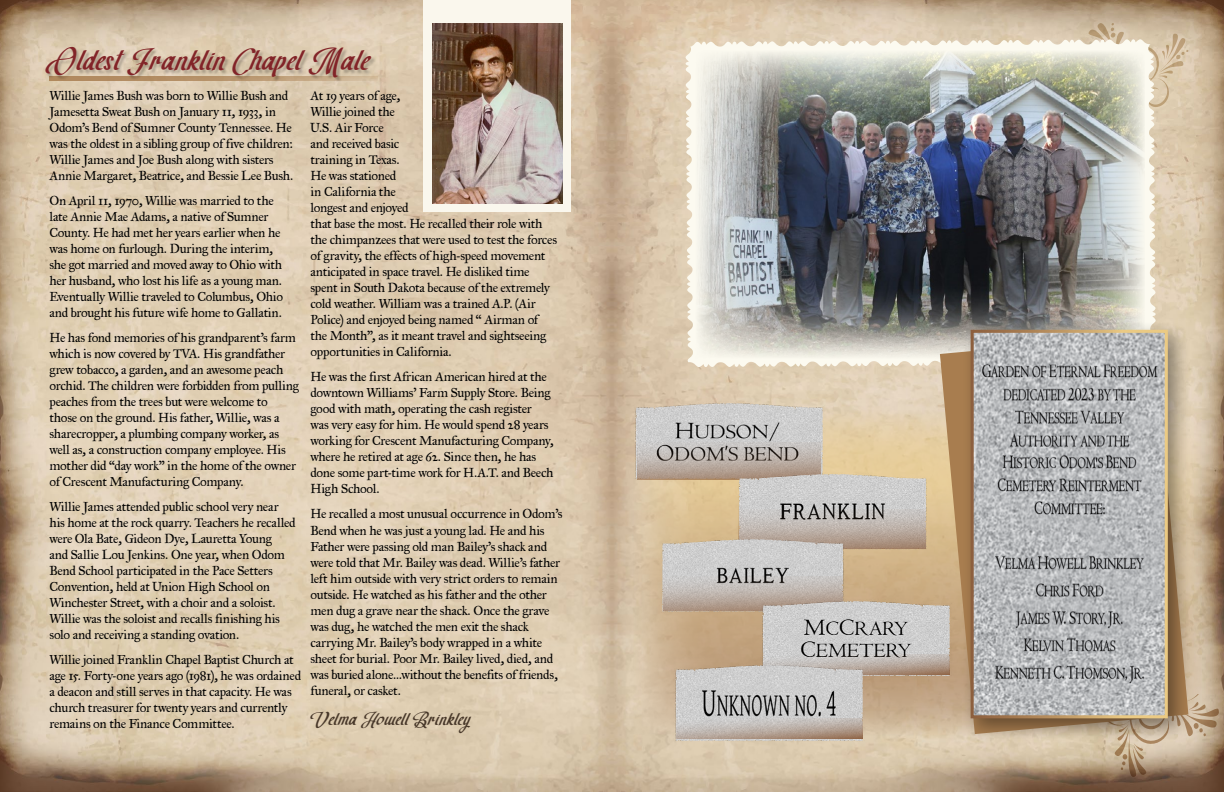
<style>
.page{position:relative;width:1224px;height:792px;background:#fff}
.page>*{position:absolute;margin:0;border:0;box-sizing:border-box;transform-origin:0 0}
.t1{font:20px "The Brown Wall";letter-spacing:.02em;color:#822428}
.t2{font:12px "The Brown Wall";letter-spacing:.025em;color:#473729}
.t3{font:11px/16px "IM FELL Great Primer Roman";letter-spacing:-.02em;color:#000}
</style>
<div class="page">
<img style="left:0;top:0;width:1224px;height:792px">
<div style="left:424px;top:0;width:147px;height:212px;background:#faf7ed"></div>
<svg style="left:634px;top:410px;width:567px;height:326px;background:#d4bb96"></svg>
<img style="left:433px;top:23px;width:129px;height:180px">
<img style="left:634px;top:402px;width:191px;height:77px">
<svg style="left:637px;top:442px;width:184px;height:38px;background:#b0a59d"></svg>
<img style="left:739px;top:472px;width:191px;height:78px">
<svg style="left:739px;top:509px;width:187px;height:40px;background:#b4a9a1"></svg>
<img style="left:658px;top:537px;width:191px;height:79px">
<svg style="left:663px;top:576px;width:180px;height:35px;background:#b9afa8"></svg>
<img style="left:760px;top:599px;width:180px;height:78px">
<svg style="left:763px;top:655px;width:177px;height:20px;background:#b6aaa2"></svg>
<svg style="left:1100px;top:694px;width:123px;height:84px;background:#af977d"></svg>
<svg style="left:1088px;top:13px;width:107px;height:94px;background:#cfbb9f"></svg>
<svg style="left:685px;top:39px;width:471px;height:328px;fill:#fcfaf0"></svg>
<img style="left:695px;top:50px;width:450px;height:308px">
<svg style="left:940px;top:334px;width:22px;height:400px;background:#c3a681"></svg>
<div style="left:962px;top:321px;width:230px;height:421px;background:#000;opacity:.4"></div>
<img style="left:975px;top:334px;width:189px;height:380px">
<img style="left:673px;top:664px;width:191px;height:78px">
<svg style="left:676px;top:718px;width:186px;height:21px;background:#bbaea6"></svg>
<div style="left:50px;top:76px;width:328px;height:5px;background:#d4bc9d"></div>
<div style="left:46px;top:47px;width:330px;height:36px;background:#000;opacity:.23"></div>
<h1 class="t1" style="left:45px;top:52px;width:325px">Oldest Franklin Chapel Male</h1>
<p class="t3" style="left:50px;top:88px;width:245px">Willie James Bush was born to Willie Bush and Jamesetta Sweat Bush on January 11, 1933, in Odom’s Bend of Sumner County Tennessee. He was the oldest in a sibling group of five children:<br>Willie James and Joe Bush along with sisters Annie Margaret, Beatrice, and Bessie Lee Bush.</p>
<p class="t3" style="left:50px;top:193px;width:235px">On April 11, 1970, Willie was married to the late Annie Mae Adams, a native of Sumner County. He had met her years earlier when he was home on furlough. During the interim, she got married and moved away to Ohio with her husband, who lost his life as a young man.<br>Eventually Willie traveled to Columbus, Ohio and brought his future wife home to Gallatin.</p>
<p class="t3" style="left:50px;top:330px;width:251px">He has fond memories of his grandparent’s farm which is now covered by TVA. His grandfather grew tobacco, a garden, and an awesome peach orchid. The children were forbidden from pulling peaches from the trees but were welcome to<br>those on the ground. His father, Willie, was a sharecropper, a plumbing company worker, as well as, a construction company employee. His mother did “day work” in the home of the owner of Crescent Manufacturing Company.</p>
<p class="t3" style="left:50px;top:499px;width:248px">Willie James attended public school very near his home at the rock quarry. Teachers he recalled were Ola Bate, Gideon Dye, Lauretta Young<br>and Sallie Lou Jenkins. One year, when Odom Bend School participated in the Pace Setters Convention, held at Union High School on Winchester Street, with a choir and a soloist.<br>Willie was the soloist and recalls finishing his solo and receiving a standing ovation.</p>
<p class="t3" style="left:50px;top:652px;width:253px">Willie joined Franklin Chapel Baptist Church at age 15. Forty-one years ago (1981), he was ordained a deacon and still serves in that capacity. He was church treasurer for twenty years and currently remains on the Finance Committee.</p>
<p class="t3" style="left:310px;top:88px;width:248px">At 19 years of age,<br>Willie joined the<br>U.S. Air Force<br>and received basic<br>training in Texas.<br>He was stationed<br>in California the<br>longest and enjoyed<br>that base the most. He recalled their role with the chimpanzees that were used to test the forces of gravity, the effects of high-speed movement anticipated in space travel. He disliked time spent in South Dakota because of the extremely cold weather. William was a trained A.P. (Air<br>Police) and enjoyed being named “ Airman of the Month”, as it meant travel and sightseeing opportunities in California.</p>
<p class="t3" style="left:310px;top:369px;width:245px">He was the first African American hired at the downtown Williams’ Farm Supply Store. Being good with math, operating the cash register<br>was very easy for him. He would spend 28 years working for Crescent Manufacturing Company, where he retired at age 62. Since then, he has done some part-time work for H.A.T. and Beech High School.</p>
<p class="t3" style="left:310px;top:507px;width:254px">He recalled a most unusual occurrence in Odom’s Bend when he was just a young lad. He and his Father were passing old man Bailey’s shack and were told that Mr. Bailey was dead. Willie’s father left him outside with very strict orders to remain outside. He watched as his father and the other men dug a grave near the shack. Once the grave was dug, he watched the men exit the shack carrying Mr. Bailey’s body wrapped in a white sheet for burial. Poor Mr. Bailey lived, died, and was buried alone…without the benefits of friends, funeral, or casket.</p>
<p class="t2" style="left:310px;top:714px;width:166px">Velma Howell Brinkley</p>
</div>
